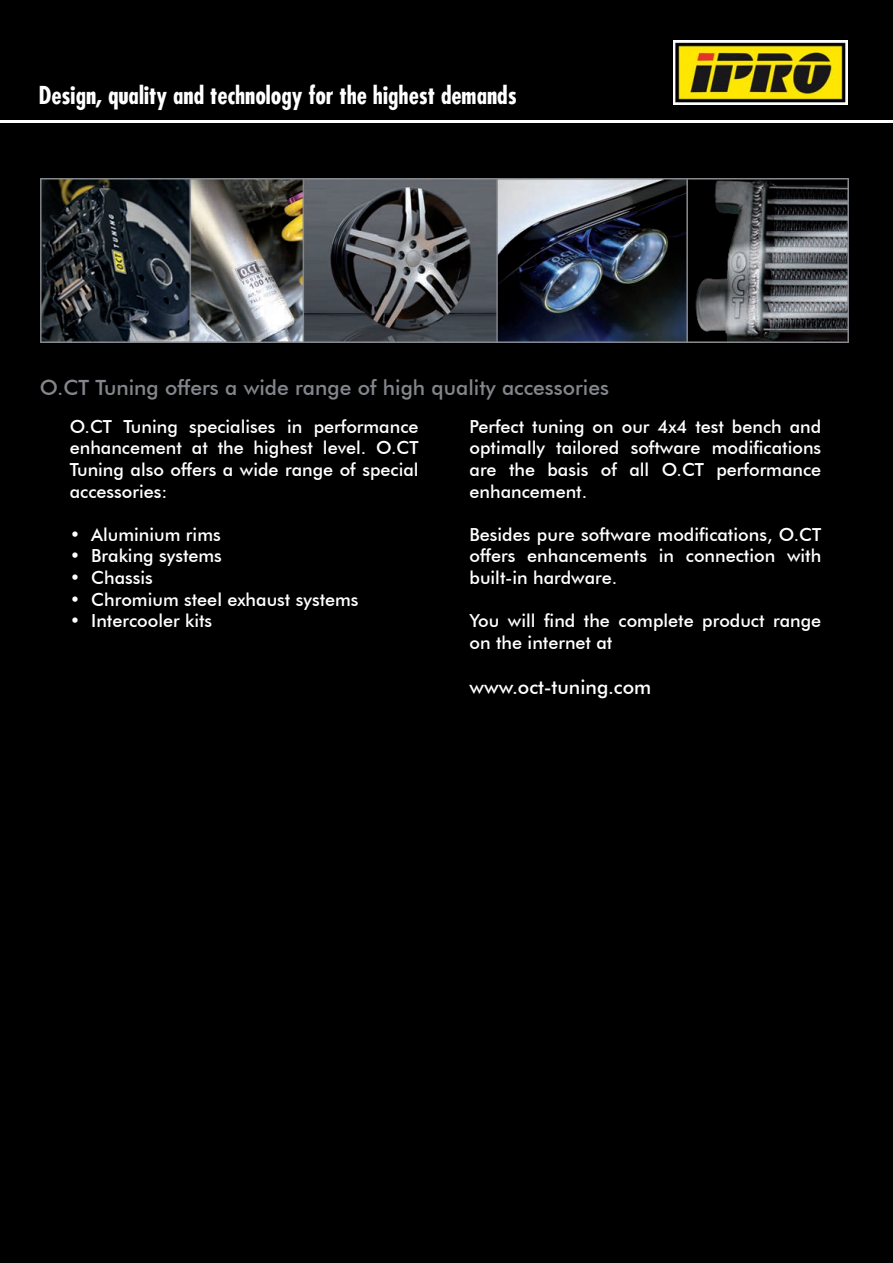
<style>
.page{position:relative;width:893px;height:1263px;background:#000}
.page>*{position:absolute;margin:0;border:0;box-sizing:border-box;transform-origin:0 0}
.t1{font:700 condensed 24px "Futura";color:#fff}
.t2{font:500 21px "Futura BT";color:#83868b}
.t3{font:500 19.5px "Futura BT";color:#fff}
.t4{font:500 18px/21.6px "Futura BT";color:#fff;text-align:justify}
</style>
<div class="page">
<img style="left:674px;top:40px;width:174px;height:64px">
<hr style="left:0;top:120px;width:893px;height:3px;background:#fff">
<img style="left:41px;top:178px;width:807px;height:164px">
<p class="t1" style="left:39px;top:80px;width:479px">Design, quality and technology for the highest demands</p>
<p class="t2" style="left:40px;top:374px;width:571px">O.CT Tuning offers a wide range of high quality accessories</p>
<p class="t4" style="left:470px;top:415px;width:353px">Perfect tuning on our 4x4 test bench and optimally tailored software modifications are the basis of all O.CT performance enhancement.</p>
<p class="t4" style="left:470px;top:523px;width:353px">Besides pure software modifications, O.CT offers enhancements in connection with built-in hardware.</p>
<p class="t4" style="left:470px;top:610px;width:353px">You will find the complete product range on the internet at</p>
<p class="t3" style="left:470px;top:675px;width:183px">www.oct-tuning.com</p>
<p class="t4" style="left:70px;top:415px;width:350px">O.CT Tuning specialises in performance enhancement at the highest level. O.CT Tuning also offers a wide range of special accessories:</p>
<p class="t4" style="left:70px;top:523px;width:152px">• Aluminium rims</p>
<p class="t4" style="left:70px;top:545px;width:154px">• Braking systems</p>
<p class="t4" style="left:70px;top:567px;width:85px">• Chassis</p>
<p class="t4" style="left:70px;top:588px;width:290px">• Chromium steel exhaust systems</p>
<p class="t4" style="left:70px;top:610px;width:144px">• Intercooler kits</p>
</div>
